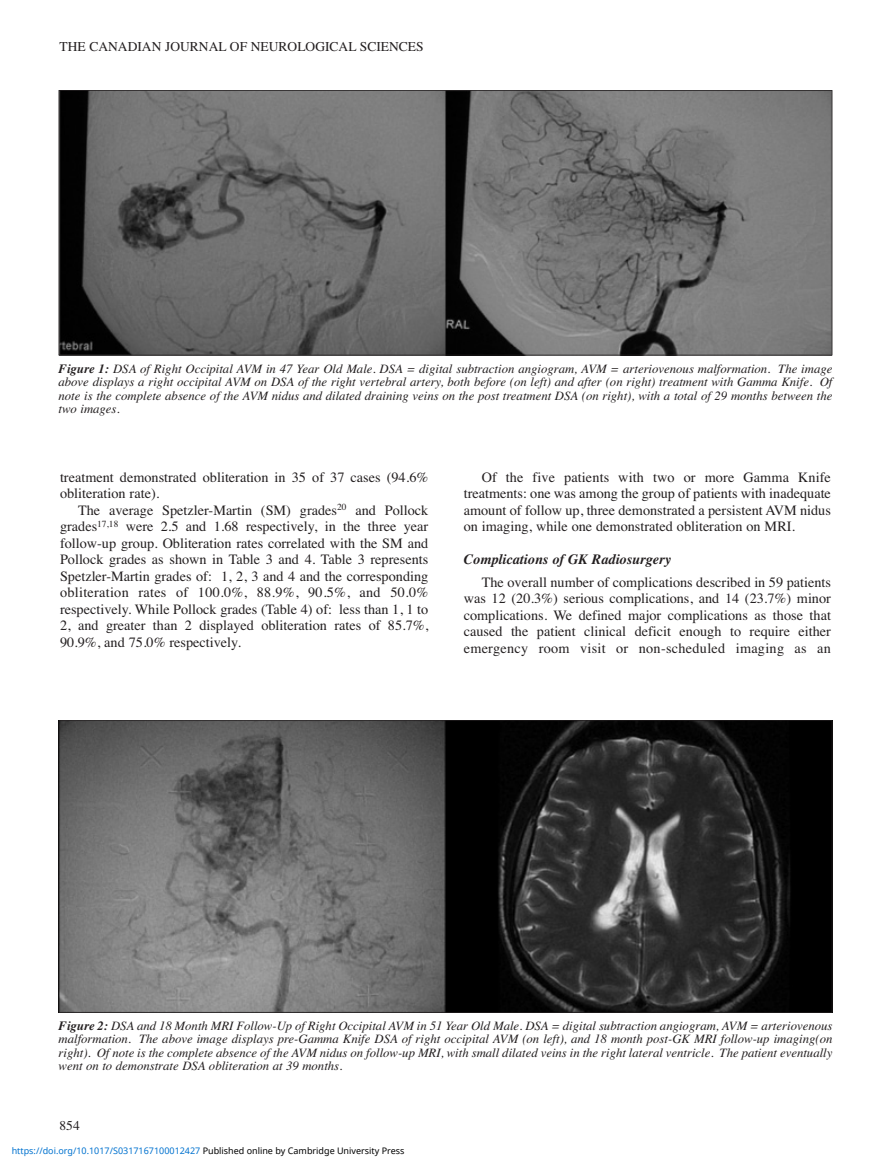
<style>
.page{position:relative;width:891px;height:1175px;background:#fff}
.page>*{position:absolute;margin:0;border:0;box-sizing:border-box;transform-origin:0 0}
.t1{font:14.25px/16.5px "Times";color:#231f20;text-align:justify}
.t2{font:italic 700 14.25px "Times";color:#231f20}
.t3{font:13.5px "Times";color:#231f20}
.t4{font:italic 12.75px/13.5px "Times";color:#231f20;text-align:justify}
.t5{font:9px "Noto Sans";color:#0172cf}
.s1{font-weight:700}
.s2{color:#000}
</style>
<div class="page">
<svg style="left:59px;top:90px;width:773px;height:265px;background:#686868"></svg>
<svg style="left:59px;top:720px;width:773px;height:292px;background:#484848"></svg>
<p class="t3" style="left:60px;top:38px;width:366px">THE CANADIAN JOURNAL OF NEUROLOGICAL SCIENCES</p>
<p class="t4" style="left:59px;top:361px;width:775px"><span class="s1">Figure 1:</span> DSA of Right Occipital AVM in 47 Year Old Male. DSA = digital subtraction angiogram, AVM = arteriovenous malformation. The image above displays a right occipital AVM on DSA of the right vertebral artery, both before (on left) and after (on right) treatment with Gamma Knife. Of note is the complete absence of the AVM nidus and dilated draining veins on the post treatment DSA (on right), with a total of 29 months between the two images.</p>
<p class="t1" style="left:60px;top:469px;width:370px">treatment demonstrated obliteration in 35 of 37 cases (94.6% obliteration rate).</p>
<p class="t1" style="left:60px;top:502px;width:370px;text-indent:18px">The average Spetzler-Martin (SM) grades<sup>20</sup> and Pollock grades<sup>17,18</sup> were 2.5 and 1.68 respectively, in the three year follow-up group. Obliteration rates correlated with the SM and Pollock grades as shown in Table 3 and 4. Table 3 represents Spetzler-Martin grades of: 1, 2, 3 and 4 and the corresponding obliteration rates of 100.0%, 88.9%, 90.5%, and 50.0% respectively. While Pollock grades (Table 4) of: less than 1, 1 to 2, and greater than 2 displayed obliteration rates of 85.7%, 90.9%, and 75.0% respectively.</p>
<p class="t1" style="left:464px;top:469px;width:369px;text-indent:18px">Of the five patients with two or more Gamma Knife treatments: one was among the group of patients with inadequate amount of follow up, three demonstrated a persistent AVM nidus on imaging, while one demonstrated obliteration on MRI.</p>
<p class="t2" style="left:464px;top:551px;width:209px">Complications of GK Radiosurgery</p>
<p class="t1" style="left:464px;top:574px;width:369px;text-indent:18px">The overall number of complications described in 59 patients was 12 (20.3%) serious complications, and 14 (23.7%) minor complications. We defined major complications as those that caused the patient clinical deficit enough to require either emergency room visit or non-scheduled imaging as an</p>
<p class="t4" style="left:59px;top:1018px;width:775px"><span class="s1">Figure 2:</span> DSA and 18 Month MRI Follow-Up of Right Occipital AVM in 51 Year Old Male. DSA = digital subtraction angiogram, AVM = arteriovenous malformation. The above image displays pre-Gamma Knife DSA of right occipital AVM (on left), and 18 month post-GK MRI follow-up imaging(on right). Of note is the complete absence of the AVM nidus on follow-up MRI, with small dilated veins in the right lateral ventricle. The patient eventually went on to demonstrate DSA obliteration at 39 months.</p>
<p class="t3" style="left:60px;top:1117px;width:22px">854</p>
<p class="t5" style="left:12px;top:1143px;width:394px">https://doi.org/10.1017/S0317167100012427 <span class="s2">Published online by Cambridge University Press</span></p>
</div>
